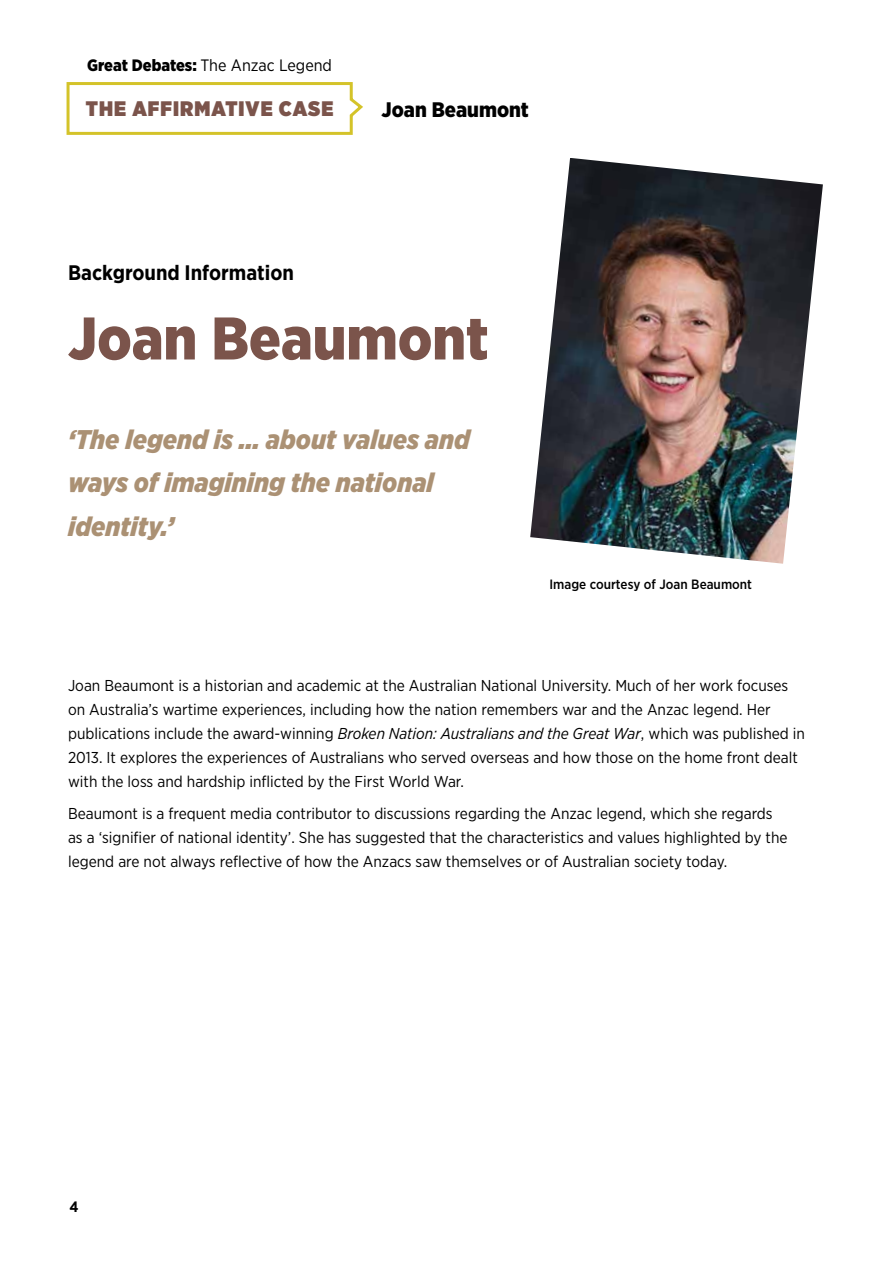
<style>
.page{position:relative;width:893px;height:1263px;background:#fff}
.page>*{position:absolute;margin:0;border:0;box-sizing:border-box;transform-origin:0 0}
.t1{font:900 60px "Gotham Narrow";color:#7b544b}
.t2{font:italic 900 27px/43.5px "Gotham Narrow";color:#ab9174}
.t3{font:700 21px "Gotham Narrow";color:#000}
.t4{font:900 21px "Gotham Narrow";letter-spacing:.05em;color:#7b544b}
.t5{font:900 21px "Gotham Narrow";color:#000}
.t6{font:16.5px "Gotham Narrow";color:#000}
.t7{font:15.75px/24px "Gotham Narrow";color:#000}
.t8{font:700 15px "Gotham Narrow";color:#000}
.t9{font:500 13.5px "Gotham Narrow";color:#000}
.s1{font-weight:900}
.s2{font-style:italic}
</style>
<div class="page">
<svg style="left:66px;top:82px;width:297px;height:53px"></svg>
<img style="left:530px;top:158px;width:293px;height:406px">
<p class="t6" style="left:87px;top:55px;width:246px"><span class="s1">Great Debates:</span> The Anzac Legend</p>
<h3 class="t4" style="left:86px;top:96px;width:249px">THE AFFIRMATIVE CASE</h3>
<h3 class="t5" style="left:382px;top:97px;width:149px">Joan Beaumont</h3>
<h2 class="t3" style="left:68px;top:260px;width:228px">Background Information</h2>
<h2 class="t1" style="left:68px;top:302px;width:422px">Joan Beaumont</h2>
<p class="t2" style="left:68px;top:417px;width:403px">‘The legend is … about values and ways of imagining the national identity.’</p>
<p class="t9" style="left:549px;top:576px;width:204px">Image courtesy of Joan Beaumont</p>
<p class="t7" style="left:68px;top:673px;width:738px">Joan Beaumont is a historian and academic at the Australian National University. Much of her work focuses on Australia’s wartime experiences, including how the nation remembers war and the Anzac legend. Her publications include the award-winning <span class="s2">Broken Nation: Australians and the Great War</span>, which was published in 2013. It explores the experiences of Australians who served overseas and how those on the home front dealt with the loss and hardship inflicted by the First World War.</p>
<p class="t7" style="left:68px;top:802px;width:721px">Beaumont is a frequent media contributor to discussions regarding the Anzac legend, which she regards as a ‘signifier of national identity’. She has suggested that the characteristics and values highlighted by the legend are not always reflective of how the Anzacs saw themselves or of Australian society today.</p>
<p class="t8" style="left:69px;top:1198px;width:11px">4</p>
</div>
